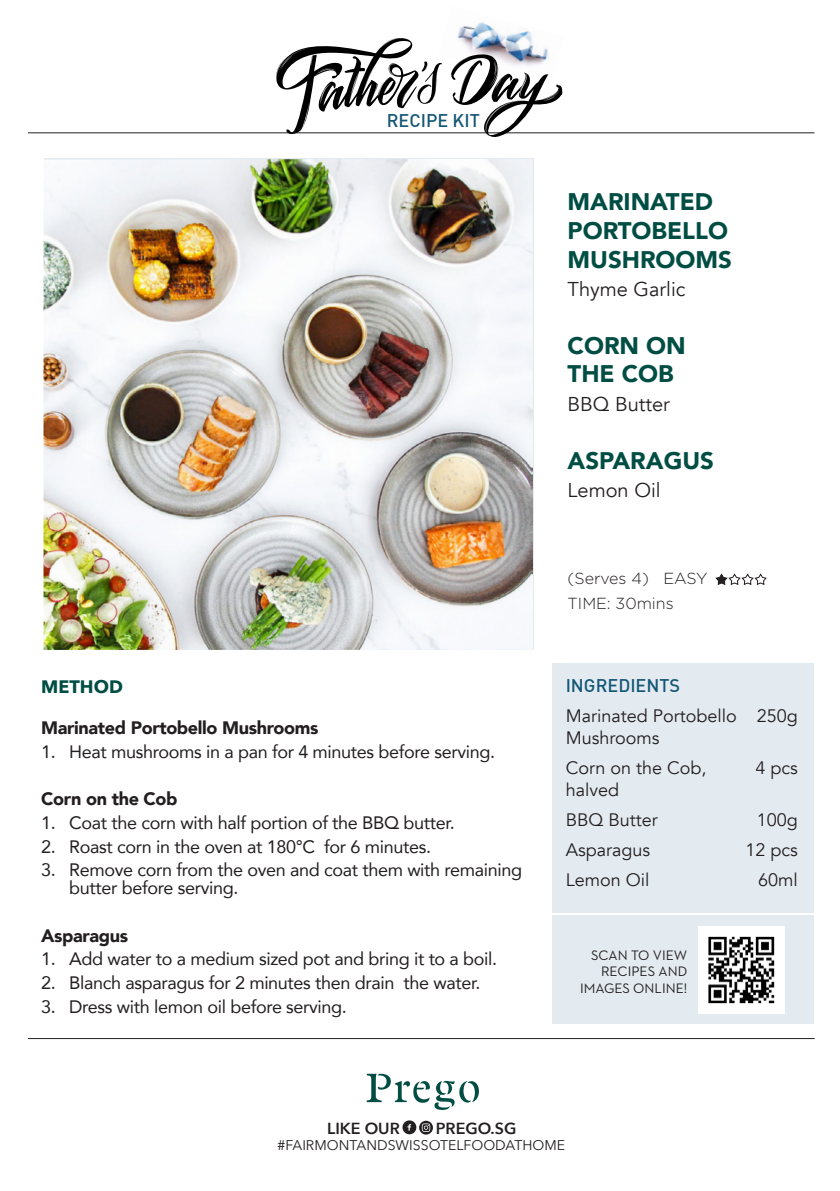
<style>
.page{position:relative;width:840px;height:1191px;background:#fff}
.page>*{position:absolute;margin:0;border:0;box-sizing:border-box;transform-origin:0 0}
.t1{font:900 24px/28.8px "Avenir";color:#004d43}
.t2{font:20px "Avenir";color:#231f20}
.t3{font:18px/18px "Avenir";letter-spacing:-.02em;color:#231f20}
.t4{font:18px/21.6px "Avenir";color:#231f20}
.t5{font:900 18px "Avenir";letter-spacing:-.02em;color:#231f20}
.t6{font:500 18px "DIN";color:#155776}
.t7{font:700 18px "Avenir Next";color:#004d43}
.t8{font:300 16px "Gotham";color:#231f20}
.t9{font:600 16px "Avenir Next";color:#231f20}
.t10{font:14px/16.8px "Neutraface 2 Text";color:#231f20;text-align:right}
.t11{font:14px "Avenir Next";color:#231f20}
</style>
<div class="page">
<div style="left:552px;top:663px;width:261px;height:361px;background:#e3ebf1"></div>
<img style="left:43px;top:159px;width:490px;height:491px">
<hr style="left:28px;top:132px;width:786px;height:1px;background:#231f20">
<hr style="left:28px;top:1038px;width:786px;height:1px;background:#231f20">
<hr style="left:551px;top:913px;width:262px;height:2px;background:#fff">
<svg style="left:715px;top:573px;width:51px;height:12px"></svg>
<img style="left:698px;top:927px;width:86px;height:86px">
<svg style="left:402px;top:1120px;width:31px;height:14px"></svg>
<svg style="left:366px;top:1073px;width:113px;height:37px"></svg>
<svg style="left:451px;top:84px;width:111px;height:53px"></svg>
<svg style="left:276px;top:38px;width:166px;height:96px"></svg>
<img style="left:438px;top:22px;width:111px;height:62px">
<p class="t6" style="left:386px;top:109px;width:94px">RECIPE KIT</p>
<p class="t7" style="left:41px;top:671px;width:83px">METHOD</p>
<p class="t5" style="left:41px;top:712px;width:278px">Marinated Portobello Mushrooms</p>
<p class="t3" style="left:41px;top:742px;width:455px">1. Heat mushrooms in a pan for 4 minutes before serving.</p>
<p class="t5" style="left:41px;top:783px;width:138px">Corn on the Cob</p>
<p class="t3" style="left:41px;top:813px;width:415px">1. Coat the corn with half portion of the BBQ butter.</p>
<p class="t3" style="left:41px;top:837px;width:391px">2. Roast corn in the oven at 180°C for 6 minutes.</p>
<p class="t3" style="left:69px;top:860px;width:454px;text-indent:-28px">3. Remove corn from the oven and coat them with remaining butter before serving.</p>
<p class="t5" style="left:41px;top:920px;width:88px">Asparagus</p>
<p class="t3" style="left:41px;top:949px;width:457px">1. Add water to a medium sized pot and bring it to a boil.</p>
<p class="t3" style="left:41px;top:973px;width:440px">2. Blanch asparagus for 2 minutes then drain the water.</p>
<p class="t3" style="left:41px;top:997px;width:307px">3. Dress with lemon oil before serving.</p>
<p class="t1" style="left:567px;top:187px;width:166px">MARINATED<br>PORTOBELLO<br>MUSHROOMS</p>
<p class="t2" style="left:567px;top:277px;width:119px">Thyme Garlic</p>
<p class="t1" style="left:567px;top:330px;width:120px">CORN ON<br>THE COB</p>
<p class="t2" style="left:567px;top:392px;width:104px">BBQ Butter</p>
<p class="t1" style="left:567px;top:445px;width:148px">ASPARAGUS</p>
<p class="t2" style="left:567px;top:478px;width:94px">Lemon Oil</p>
<p class="t8" style="left:567px;top:568px;width:142px">(Serves 4) EASY</p>
<p class="t8" style="left:567px;top:593px;width:108px">TIME: 30mins</p>
<p class="t6" style="left:565px;top:674px;width:116px">INGREDIENTS</p>
<p class="t4" style="left:565px;top:705px;width:234px">Marinated Portobello 250g<br>Mushrooms</p>
<p class="t4" style="left:565px;top:757px;width:142px">Corn on the Cob,</p>
<p class="t4" style="left:755px;top:757px;width:44px">4 pcs</p>
<p class="t4" style="left:565px;top:779px;width:55px">halved</p>
<p class="t4" style="left:565px;top:809px;width:93px">BBQ Butter</p>
<p class="t4" style="left:756px;top:809px;width:43px">100g</p>
<p class="t4" style="left:565px;top:839px;width:86px">Asparagus</p>
<p class="t4" style="left:745px;top:839px;width:54px">12 pcs</p>
<p class="t4" style="left:565px;top:869px;width:85px">Lemon Oil</p>
<p class="t4" style="left:757px;top:869px;width:41px">60ml</p>
<p class="t10" style="left:579px;top:946px;width:109px">SCAN TO VIEW<br>RECIPES AND<br>IMAGES ONLINE!</p>
<p class="t9" style="left:327px;top:1114px;width:74px">LIKE OUR</p>
<p class="t9" style="left:435px;top:1114px;width:82px">PREGO.SG</p>
<p class="t11" style="left:277px;top:1133px;width:289px">#FAIRMONTANDSWISSOTELFOODATHOME</p>
</div>
